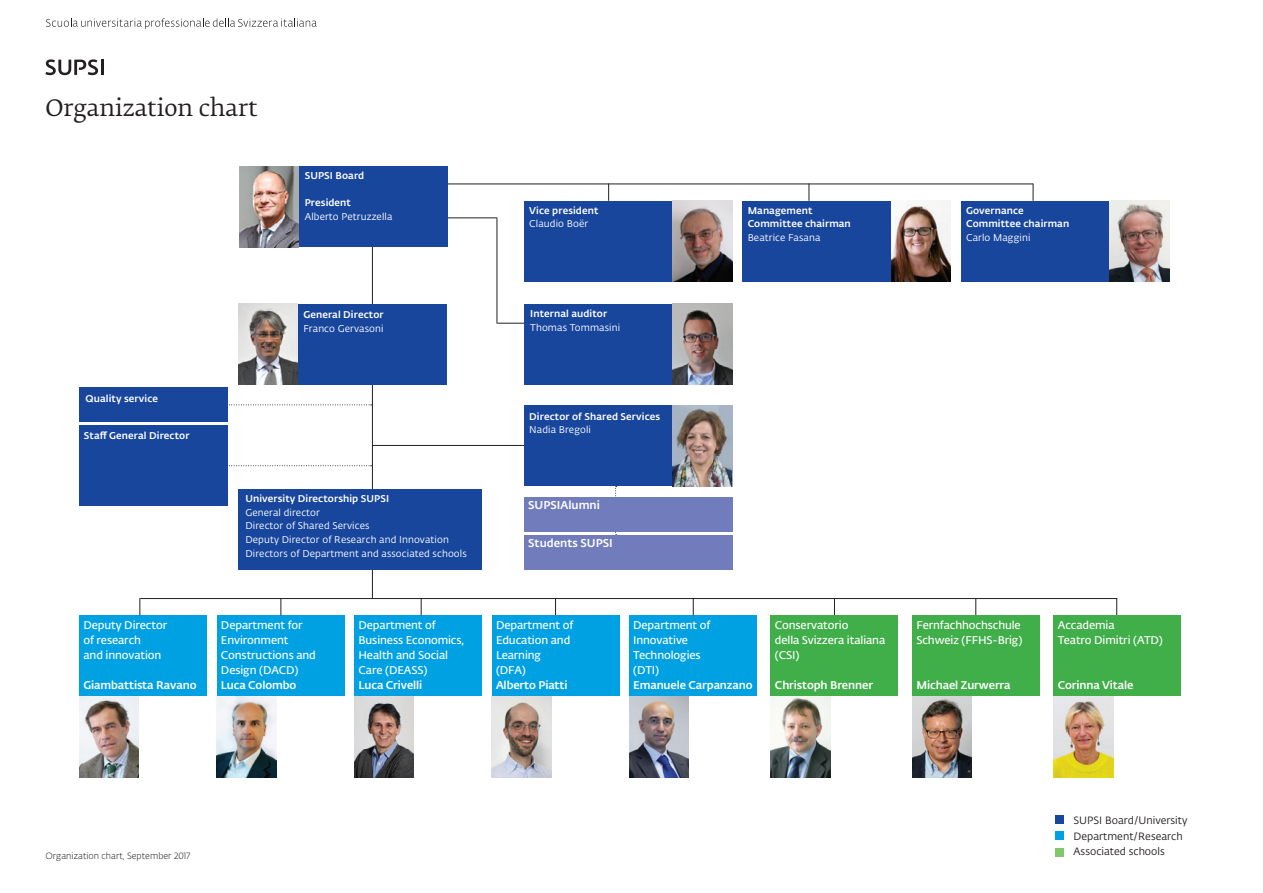
<style>
.page{position:relative;width:1263px;height:893px;background:#fff}
.page>*{position:absolute;margin:0;border:0;box-sizing:border-box;transform-origin:0 0}
.t1{font:22.5px "SUPSI Fedra Serif";color:#231f20}
.t2{font:500 11.25px "SUPSI Fedra Sans";color:#fff}
.t3{font:600 11.1px/15px "SUPSI Fedra Sans";letter-spacing:-.01em;color:#fff}
.t4{font:500 11.1px "SUPSI Fedra Sans";letter-spacing:-.01em;color:#fff}
.t5{font:10.5px "SUPSI Fedra Sans";color:#231f20}
.t6{font:9.75px/13.5px "SUPSI Fedra Sans";letter-spacing:.01em;color:#fff}
.t7{font:500 9.75px/13.5px "SUPSI Fedra Sans";letter-spacing:.01em;color:#fff}
.t8{font:300 9px "SUPSI Fedra Sans";color:#231f20}
</style>
<div class="page">
<hr style="left:373px;top:445px;width:151px;height:1px;background:#231f20">
<svg style="left:228px;top:465px;width:144px;height:1px"></svg>
<svg style="left:228px;top:404px;width:144px;height:1px"></svg>
<hr style="left:140px;top:598px;width:977px;height:1px;background:#231f20">
<hr style="left:372px;top:213px;width:1px;height:386px;background:#231f20">
<svg style="left:46px;top:18px;width:271px;height:11px"></svg>
<hr style="left:101px;top:60px;width:3px;height:15px;background:#231f20">
<svg style="left:45px;top:59px;width:53px;height:16px"></svg>
<div style="left:1055px;top:831px;width:9px;height:9px;background:#00a1e3"></div>
<div style="left:1055px;top:815px;width:9px;height:8px;background:#18469d"></div>
<div style="left:1055px;top:848px;width:9px;height:8px;background:#7fc86b"></div>
<div style="left:298px;top:304px;width:149px;height:80px;background:#18469d"></div>
<div style="left:79px;top:425px;width:149px;height:81px;background:#18469d"></div>
<div style="left:238px;top:489px;width:244px;height:80px;background:#18469d"></div>
<div style="left:524px;top:405px;width:149px;height:81px;background:#18469d"></div>
<div style="left:299px;top:166px;width:149px;height:81px;background:#18469d"></div>
<div style="left:961px;top:201px;width:148px;height:80px;background:#18469d"></div>
<img style="left:1109px;top:201px;width:60px;height:80px">
<div style="left:742px;top:201px;width:149px;height:80px;background:#18469d"></div>
<div style="left:524px;top:201px;width:149px;height:80px;background:#18469d"></div>
<img style="left:673px;top:201px;width:59px;height:80px">
<div style="left:629px;top:615px;width:128px;height:81px;background:#00a1e3"></div>
<div style="left:354px;top:615px;width:128px;height:81px;background:#00a1e3"></div>
<div style="left:217px;top:615px;width:127px;height:81px;background:#00a1e3"></div>
<div style="left:79px;top:615px;width:128px;height:81px;background:#00a1e3"></div>
<svg style="left:139px;top:598px;width:1px;height:17px"></svg>
<svg style="left:421px;top:599px;width:1px;height:16px"></svg>
<svg style="left:280px;top:599px;width:1px;height:16px"></svg>
<svg style="left:555px;top:599px;width:1px;height:16px"></svg>
<svg style="left:693px;top:599px;width:1px;height:16px"></svg>
<svg style="left:834px;top:599px;width:1px;height:16px"></svg>
<svg style="left:975px;top:599px;width:1px;height:16px"></svg>
<svg style="left:1116px;top:599px;width:1px;height:16px"></svg>
<hr style="left:448px;top:184px;width:585px;height:1px;background:#231f20">
<svg style="left:808px;top:184px;width:1px;height:17px"></svg>
<svg style="left:1033px;top:184px;width:1px;height:17px"></svg>
<svg style="left:608px;top:184px;width:1px;height:17px"></svg>
<div style="left:492px;top:615px;width:127px;height:81px;background:#00a1e3"></div>
<div style="left:1054px;top:615px;width:127px;height:81px;background:#40ae49"></div>
<div style="left:771px;top:615px;width:127px;height:81px;background:#40ae49"></div>
<svg style="left:615px;top:486px;width:2px;height:49px"></svg>
<div style="left:524px;top:535px;width:208px;height:34px;background:#717cbc"></div>
<div style="left:524px;top:497px;width:208px;height:34px;background:#717cbc"></div>
<img style="left:891px;top:201px;width:60px;height:80px">
<img style="left:629px;top:696px;width:60px;height:81px">
<img style="left:217px;top:696px;width:59px;height:81px">
<img style="left:79px;top:696px;width:60px;height:81px">
<img style="left:1054px;top:696px;width:59px;height:81px">
<img style="left:771px;top:696px;width:59px;height:81px">
<div style="left:912px;top:615px;width:128px;height:81px;background:#40ae49"></div>
<img style="left:912px;top:696px;width:60px;height:81px">
<div style="left:79px;top:387px;width:149px;height:34px;background:#18469d"></div>
<div style="left:524px;top:304px;width:149px;height:80px;background:#18469d"></div>
<img style="left:673px;top:304px;width:59px;height:80px">
<hr style="left:448px;top:217px;width:49px;height:1px;background:#231f20">
<svg style="left:498px;top:323px;width:26px;height:1px"></svg>
<hr style="left:497px;top:218px;width:1px;height:106px;background:#231f20">
<img style="left:492px;top:696px;width:59px;height:81px">
<img style="left:239px;top:166px;width:60px;height:81px">
<img style="left:238px;top:304px;width:60px;height:80px">
<img style="left:354px;top:696px;width:60px;height:81px">
<img style="left:673px;top:405px;width:59px;height:81px">
<h1 class="t1" style="left:45px;top:95px;width:214px">Organization chart</h1>
<p class="t7" style="left:86px;top:391px;width:74px">Quality service</p>
<p class="t7" style="left:84px;top:428px;width:107px">Staff General Director</p>
<p class="t7" style="left:305px;top:168px;width:61px">SUPSI Board</p>
<p class="t7" style="left:305px;top:195px;width:48px">President</p>
<p class="t6" style="left:305px;top:209px;width:89px">Alberto Petruzzella</p>
<p class="t7" style="left:966px;top:203px;width:105px">Governance<br>Committee chairman</p>
<p class="t6" style="left:966px;top:230px;width:66px">Carlo Maggini</p>
<p class="t7" style="left:529px;top:203px;width:71px">Vice president</p>
<p class="t6" style="left:529px;top:217px;width:60px">Claudio Boër</p>
<p class="t7" style="left:748px;top:203px;width:105px">Management<br>Committee chairman</p>
<p class="t6" style="left:748px;top:230px;width:74px">Beatrice Fasana</p>
<p class="t7" style="left:303px;top:308px;width:82px">General Director</p>
<p class="t6" style="left:303px;top:322px;width:82px">Franco Gervasoni</p>
<p class="t7" style="left:530px;top:307px;width:78px">Internal auditor</p>
<p class="t6" style="left:530px;top:320px;width:91px">Thomas Tommasini</p>
<p class="t7" style="left:529px;top:409px;width:132px">Director of Shared Services</p>
<p class="t6" style="left:529px;top:423px;width:63px">Nadia Bregoli</p>
<p class="t3" style="left:83px;top:618px;width:85px">Deputy Director of research<br>and innovation</p>
<p class="t4" style="left:83px;top:677px;width:115px">Giambattista Ravano</p>
<p class="t7" style="left:245px;top:492px;width:145px">University Directorship SUPSI</p>
<p class="t6" style="left:245px;top:505px;width:223px">General director<br>Director of Shared Services<br>Deputy Director of Research and Innovation Directors of Department and associated schools</p>
<p class="t3" style="left:221px;top:618px;width:96px">Department for<br>Environment<br>Constructions and<br>Design (DACD)</p>
<p class="t4" style="left:221px;top:677px;width:77px">Luca Colombo</p>
<p class="t3" style="left:358px;top:618px;width:107px">Department of<br>Business Economics,<br>Health and Social<br>Care (DEASS)</p>
<p class="t4" style="left:358px;top:677px;width:65px">Luca Crivelli</p>
<p class="t2" style="left:528px;top:497px;width:73px">SUPSIAlumni</p>
<p class="t2" style="left:528px;top:535px;width:86px">Students SUPSI</p>
<p class="t3" style="left:496px;top:618px;width:79px">Department of<br>Education and<br>Learning (DFA)</p>
<p class="t4" style="left:496px;top:677px;width:73px">Alberto Piatti</p>
<p class="t3" style="left:633px;top:618px;width:79px">Department of<br>Innovative<br>Technologies (DTI)</p>
<p class="t4" style="left:633px;top:677px;width:121px">Emanuele Carpanzano</p>
<p class="t3" style="left:775px;top:618px;width:112px">Conservatorio<br>della Svizzera italiana (CSI)</p>
<p class="t4" style="left:775px;top:677px;width:100px">Christoph Brenner</p>
<p class="t3" style="left:916px;top:618px;width:107px">Fernfachhochschule<br>Schweiz (FFHS-Brig)</p>
<p class="t4" style="left:916px;top:677px;width:96px">Michael Zurwerra</p>
<p class="t3" style="left:1058px;top:618px;width:106px">Accademia<br>Teatro Dimitri (ATD)</p>
<p class="t4" style="left:1058px;top:677px;width:77px">Corinna Vitale</p>
<p class="t8" style="left:45px;top:850px;width:146px">Organization chart, September 2017</p>
<p class="t5" style="left:1073px;top:812px;width:115px">SUPSI Board/University</p>
<p class="t5" style="left:1073px;top:844px;width:93px">Associated schools</p>
<p class="t5" style="left:1073px;top:829px;width:111px">Department/Research</p>
</div>
